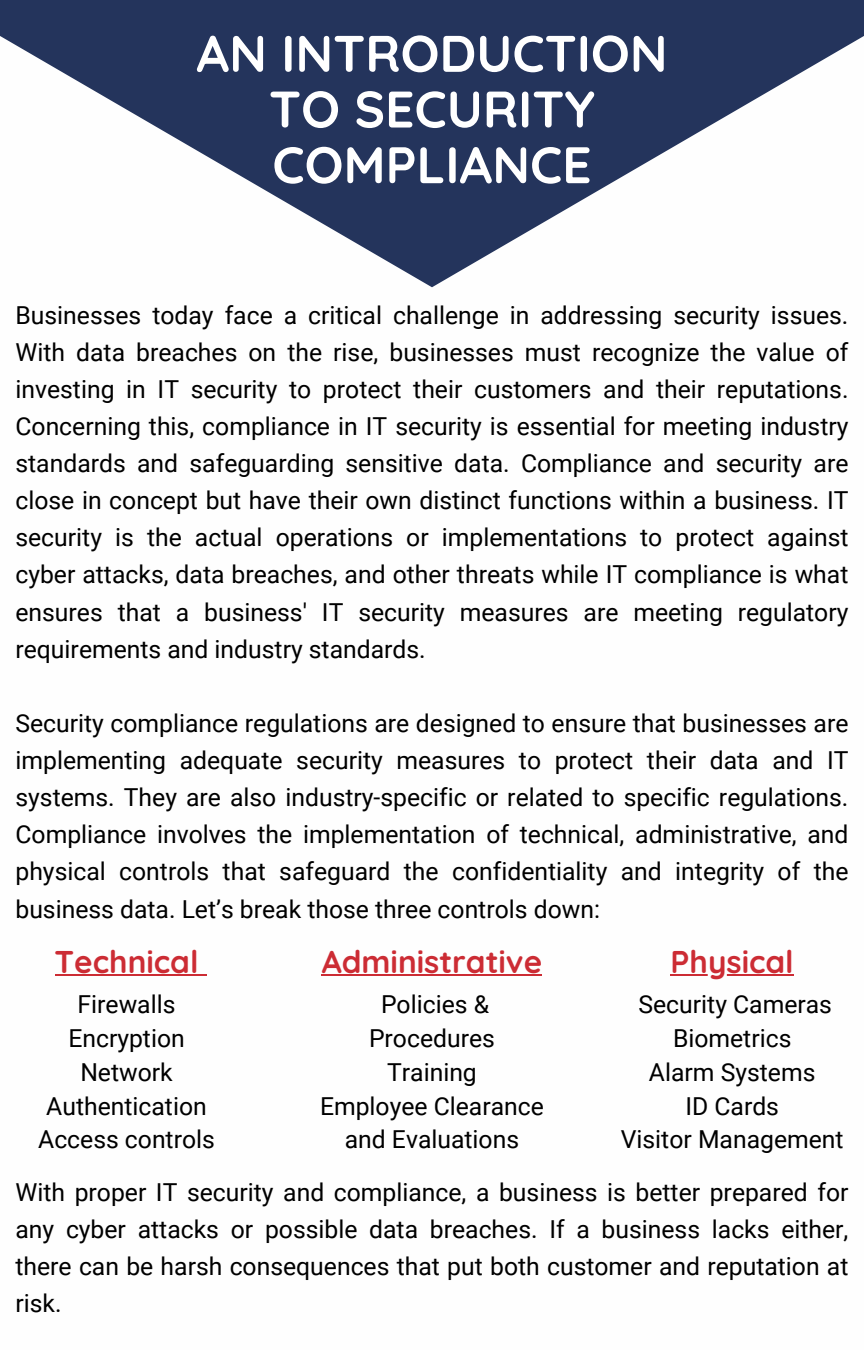
<style>
.page{position:relative;width:864px;height:1350px;background:#fff}
.page>*{position:absolute;margin:0;border:0;box-sizing:border-box;transform-origin:0 0}
.t1{font:700 51.3px/55.8px "Quicksand";color:#fff;text-align:center}
.t2{font:700 31.5px "Quicksand";color:#cc2c34}
.t3{font:24.75px/37.1px "Roboto";color:#000;text-align:justify}
</style>
<div class="page">
<svg style="left:0;top:0;width:864px;height:287px;fill:#24345c"></svg>
<hr style="left:55px;top:975px;width:144px;height:1px;background:#cc2c34">
<hr style="left:671px;top:975px;width:123px;height:1px;background:#cc2c34">
<hr style="left:322px;top:975px;width:220px;height:1px;background:#cc2c34">
<h1 class="t1" style="left:196px;top:25px;width:473px">AN INTRODUCTION<br>TO SECURITY<br>COMPLIANCE</h1>
<p class="t3" style="left:15px;top:297px;width:835px">Businesses today face a critical challenge in addressing security issues.<br>With data breaches on the rise, businesses must recognize the value of investing in IT security to protect their customers and their reputations.<br>Concerning this, compliance in IT security is essential for meeting industry standards and safeguarding sensitive data. Compliance and security are close in concept but have their own distinct functions within a business. IT security is the actual operations or implementations to protect against cyber attacks, data breaches, and other threats while IT compliance is what ensures that a business' IT security measures are meeting regulatory requirements and industry standards.</p>
<p class="t3" style="left:15px;top:705px;width:835px">Security compliance regulations are designed to ensure that businesses are implementing adequate security measures to protect their data and IT systems. They are also industry-specific or related to specific regulations.<br>Compliance involves the implementation of technical, administrative, and physical controls that safeguard the confidentiality and integrity of the business data. Let’s break those three controls down:</p>
<p class="t2" style="left:55px;top:941px;width:145px">Technical</p>
<p class="t2" style="left:322px;top:941px;width:222px">Administrative</p>
<p class="t2" style="left:671px;top:941px;width:125px">Physical</p>
<p class="t3" style="left:38px;top:988px;width:178px;line-height:33.8px;text-align:center">Firewalls<br>Encryption<br>Network<br>Authentication<br>Access controls</p>
<p class="t3" style="left:320px;top:988px;width:225px;line-height:33.8px;text-align:center">Policies &amp;<br>Procedures<br>Training<br>Employee Clearance and Evaluations</p>
<p class="t3" style="left:621px;top:988px;width:224px;line-height:33.8px;text-align:center">Security Cameras<br>Biometrics<br>Alarm Systems<br>ID Cards<br>Visitor Management</p>
<p class="t3" style="left:15px;top:1174px;width:835px">With proper IT security and compliance, a business is better prepared for any cyber attacks or possible data breaches. If a business lacks either, there can be harsh consequences that put both customer and reputation at risk.</p>
</div>
